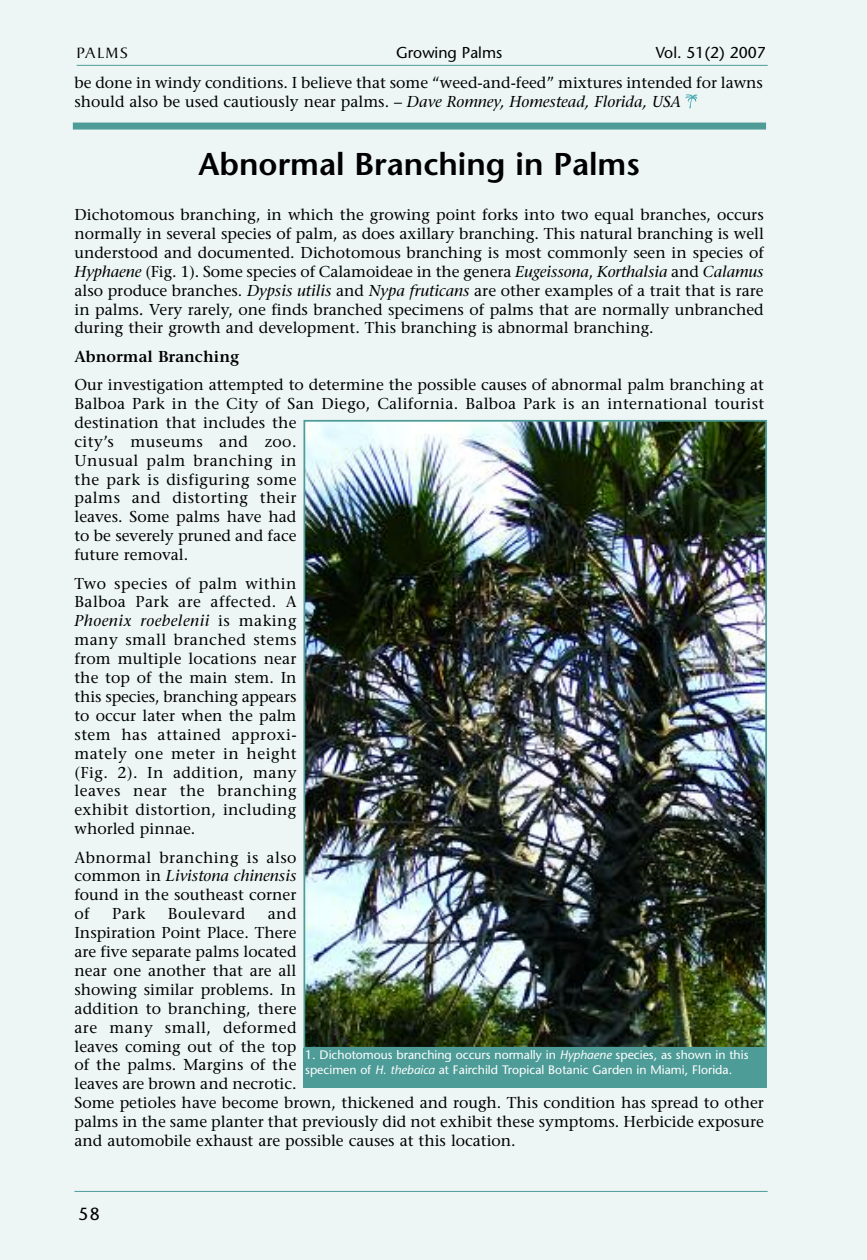
<style>
.page{position:relative;width:867px;height:1260px;background:#fff}
.page>*{position:absolute;margin:0;border:0;box-sizing:border-box;transform-origin:0 0}
.t1{font:600 31.5px "Stone Sans";color:#000}
.t2{font:17.5px "Stone Sans";color:#000}
.t3{font:15.75px/18.9px "Stone Serif";color:#000}
.t4{font:15.75px "Stone Sans";color:#000}
.t5{font:600 15.75px "Stone Serif";color:#000}
.t6{font:15.75px "Stone Serif";letter-spacing:.03em;color:#000}
.t7{font:15.75px "Cygnet";letter-spacing:.055em;color:#000}
.t8{font:12.25px/14.7px "Stone Sans";color:#fff}
.s1{font-style:italic}
</style>
<div class="page">
<div style="left:0;top:0;width:866px;height:1260px;background:#edf5f5"></div>
<hr style="left:77px;top:65px;width:690px;height:1px;background:#4e9c98">
<hr style="left:74px;top:1191px;width:693px;height:1px;background:#4e9c98">
<div style="left:73px;top:123px;width:692px;height:7px;background:#4e9c98"></div>
<img style="left:306px;top:423px;width:457px;height:623px">
<div style="left:303px;top:420px;width:463px;height:629px;border:2px solid #4e9c98"></div>
<div style="left:303px;top:1048px;width:463px;height:40px;background:#4e9c98"></div>
<svg style="left:685px;top:94px;width:12px;height:14px"></svg>
<p class="t7" style="left:76px;top:43px;width:53px">PALMS</p>
<p class="t4" style="left:396px;top:46px;width:108px">Growing Palms</p>
<p class="t4" style="left:655px;top:46px;width:112px">Vol. 51(2) 2007</p>
<p class="t3" style="left:74px;top:74px;width:689px">be done in windy conditions. I believe that some “weed-and-feed” mixtures intended for lawns should also be used cautiously near palms. – <span class="s1">Dave Romney, Homestead, Florida, USA</span></p>
<h1 class="t1" style="left:198px;top:152px;width:443px">Abnormal Branching in Palms</h1>
<p class="t3" style="left:74px;top:207px;width:690px;text-align:justify">Dichotomous branching, in which the growing point forks into two equal branches, occurs normally in several species of palm, as does axillary branching. This natural branching is well understood and documented. Dichotomous branching is most commonly seen in species of <span class="s1">Hyphaene</span> (Fig. 1). Some species of Calamoideae in the genera <span class="s1">Eugeissona</span>, <span class="s1">Korthalsia</span> and <span class="s1">Calamus </span>also produce branches. <span class="s1">Dypsis utilis</span> and <span class="s1">Nypa fruticans</span> are other examples of a trait that is rare in palms<span class="s1">.</span> Very rarely, one finds branched specimens of palms that are normally unbranched during their growth and development. This branching is abnormal branching.</p>
<p class="t5" style="left:74px;top:350px;width:166px">Abnormal Branching</p>
<p class="t3" style="left:74px;top:377px;width:691px">Our investigation attempted to determine the possible causes of abnormal palm branching at Balboa Park in the City of San Diego, California. Balboa Park is an international tourist destination that includes the<br>city’s museums and zoo.<br>Unusual palm branching in<br>the park is disfiguring some<br>palms and distorting their<br>leaves. Some palms have had<br>to be severely pruned and face<br>future removal.</p>
<p class="t3" style="left:74px;top:575px;width:224px;text-align:justify">Two species of palm within Balboa Park are affected. A <span class="s1">Phoenix roebelenii</span> is making many small branched stems from multiple locations near the top of the main stem. In this species, branching appears to occur later when the palm stem has attained approxi&shy;mately one meter in height (Fig. 2). In addition, many leaves near the branching exhibit distortion, including whorled pinnae.</p>
<p class="t3" style="left:74px;top:849px;width:223px;text-align:justify">Abnormal branching is also common in <span class="s1">Livistona chinensis </span>found in the southeast corner of</p>
<p class="t3" style="left:74px;top:906px;width:690px;text-indent:193px">and<br>Inspiration Point Place. There<br>are five separate palms located<br>near one another that are all<br>showing similar problems. In<br>addition to branching, there<br>are many small, deformed<br>leaves coming out of the top<br>of the palms. Margins of the<br>leaves are brown and necrotic.<br>Some petioles have become brown, thickened and rough. This condition has spread to other palms in the same planter that previously did not exhibit these symptoms. Herbicide exposure and automobile exhaust are possible causes at this location.</p>
<p class="t3" style="left:112px;top:906px;width:35px">Park</p>
<p class="t6" style="left:168px;top:908px;width:79px">Boulevard</p>
<p class="t8" style="left:305px;top:1049px;width:444px">1. Dichotomous branching occurs normally in <span class="s1">Hyphaene</span> species, as shown in this specimen of <span class="s1">H. thebaica</span> at Fairchild Tropical Botanic Garden in Miami, Florida.</p>
<p class="t2" style="left:79px;top:1207px;width:23px">58</p>
</div>
